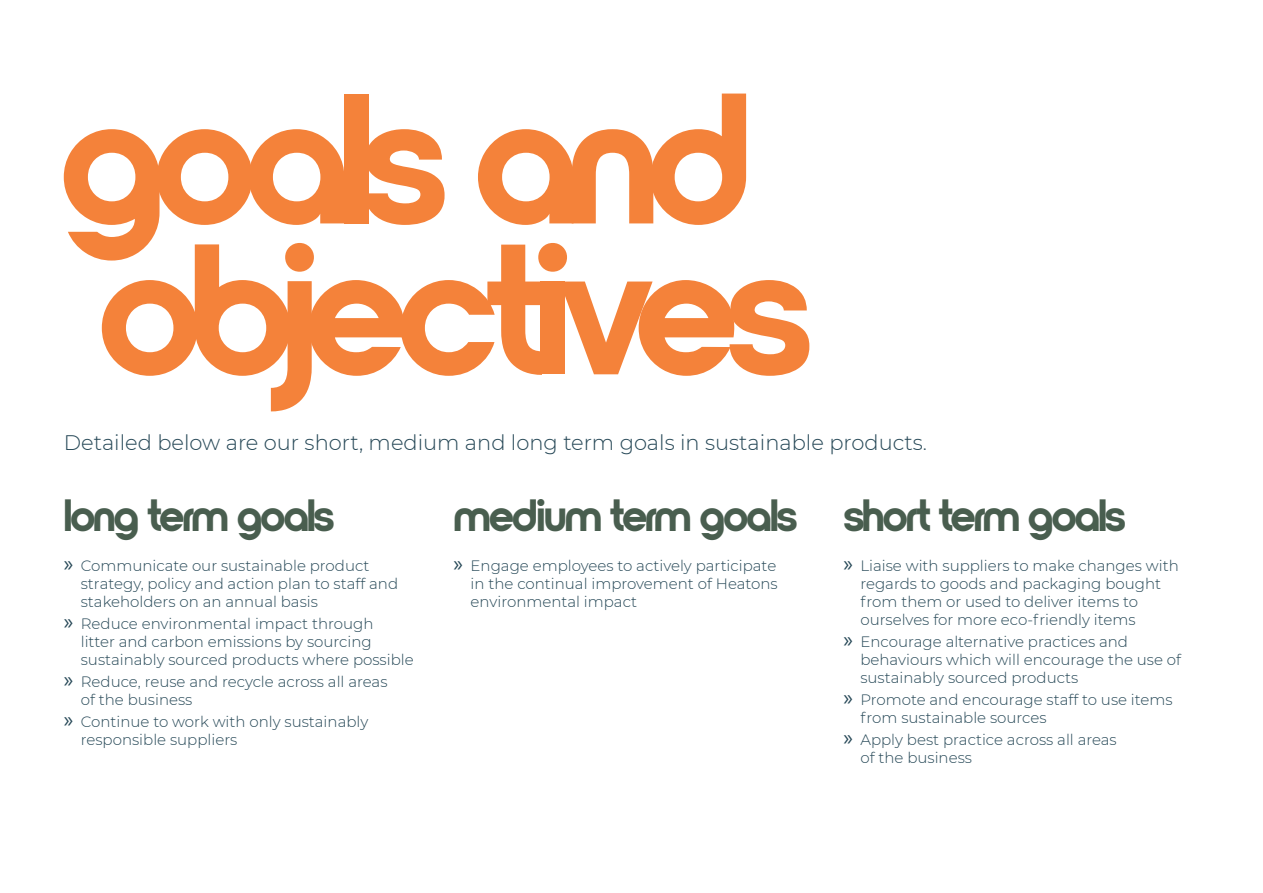
<style>
.page{position:relative;width:1263px;height:893px;background:#fff}
.page>*{position:absolute;margin:0;border:0;box-sizing:border-box;transform-origin:0 0}
.t1{font:700 45px "Nordique Pro";letter-spacing:-.05em;color:#495e4f}
.t2{font:300 21px "Montserrat";color:#254756}
.t3{font:300 15px/18px "Montserrat";color:#254756}
.s1{font-family:"Myriad Pro";font-weight:400;font-size:22.5px}
</style>
<div class="page">
<svg style="left:64px;top:94px;width:745px;height:317px"></svg>
<p class="t2" style="left:64px;top:428px;width:865px">Detailed below are our short, medium and long term goals in sustainable products.</p>
<p class="t1" style="left:64px;top:490px;width:272px">long term goals</p>
<p class="t3" style="left:81px;top:556px;width:319px;text-indent:-17px"><span class="s1">»</span> Communicate our sustainable product strategy, policy and action plan to staff and stakeholders on an annual basis</p>
<p class="t3" style="left:81px;top:614px;width:334px;text-indent:-17px"><span class="s1">»</span> Reduce environmental impact through<br>litter and carbon emissions by sourcing sustainably sourced products where possible</p>
<p class="t3" style="left:81px;top:672px;width:308px;text-indent:-17px"><span class="s1">»</span> Reduce, reuse and recycle across all areas of the business</p>
<p class="t3" style="left:81px;top:713px;width:289px;text-indent:-17px"><span class="s1">»</span> Continue to work with only sustainably responsible suppliers</p>
<p class="t1" style="left:454px;top:490px;width:345px">medium term goals</p>
<p class="t3" style="left:471px;top:556px;width:309px;text-align:justify;text-indent:-17px"><span class="s1">»</span> Engage employees to actively participate in the continual improvement of Heatons environmental impact</p>
<p class="t1" style="left:843px;top:490px;width:284px">short term goals</p>
<p class="t3" style="left:860px;top:556px;width:320px;text-indent:-17px"><span class="s1">»</span> Liaise with suppliers to make changes with regards to goods and packaging bought from them or used to deliver items to ourselves for more eco-friendly items</p>
<p class="t3" style="left:860px;top:632px;width:322px;text-indent:-17px"><span class="s1">»</span> Encourage alternative practices and behaviours which will encourage the use of sustainably sourced products</p>
<p class="t3" style="left:860px;top:690px;width:314px;text-indent:-17px"><span class="s1">»</span> Promote and encourage staff to use items from sustainable sources</p>
<p class="t3" style="left:860px;top:731px;width:258px;text-indent:-17px"><span class="s1">»</span> Apply best practice across all areas of the business</p>
</div>
